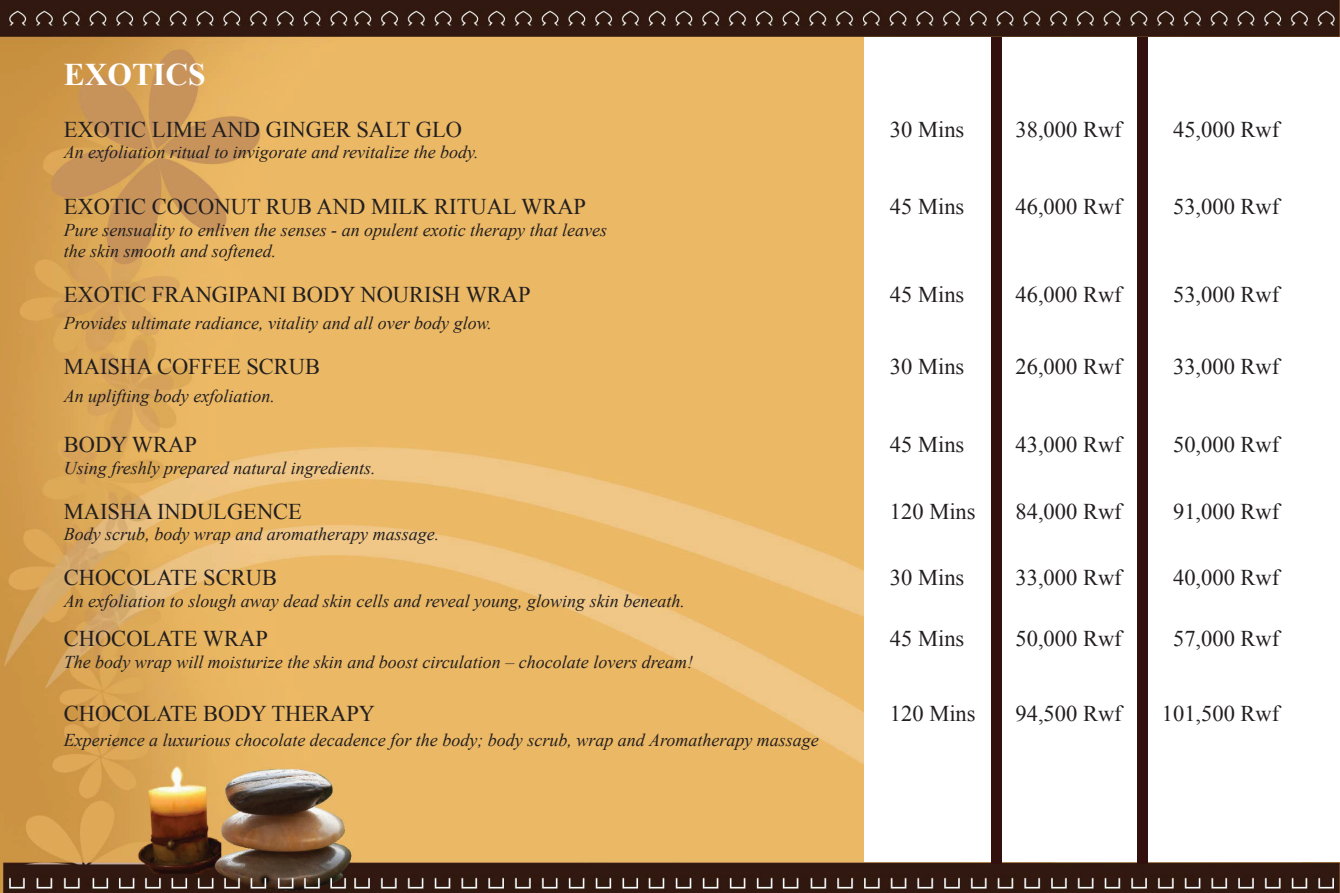
<style>
.page{position:relative;width:1340px;height:893px;background:#fff}
.page>*{position:absolute;margin:0;border:0;box-sizing:border-box;transform-origin:0 0}
.t1{font:700 31.5px "Times New Roman";color:#fff}
.t2{font:22.5px "Times New Roman";color:#231f20}
.t3{font:italic 18px "Times New Roman";color:#231f20}
</style>
<div class="page">
<img style="left:0;top:1px;width:1339px;height:891px">
<div style="left:864px;top:38px;width:475px;height:824px;background:#fff"></div>
<div style="left:1136px;top:37px;width:11px;height:826px;background:#32100d"></div>
<div style="left:991px;top:37px;width:11px;height:826px;background:#32100d"></div>
<p class="t1" style="left:64px;top:53px;width:143px">EXOTICS</p>
<p class="t2" style="left:64px;top:114px;width:400px">EXOTIC LIME AND GINGER SALT GLO</p>
<p class="t2" style="left:890px;top:114px;width:76px">30 Mins</p>
<p class="t2" style="left:1015px;top:114px;width:108px">38,000 Rwf</p>
<p class="t2" style="left:1173px;top:114px;width:108px">45,000 Rwf</p>
<p class="t3" style="left:64px;top:140px;width:416px">An exfoliation ritual to invigorate and revitalize the body.</p>
<p class="t2" style="left:64px;top:192px;width:524px">EXOTIC COCONUT RUB AND MILK RITUAL WRAP</p>
<p class="t2" style="left:890px;top:192px;width:76px">45 Mins</p>
<p class="t2" style="left:1015px;top:192px;width:108px">46,000 Rwf</p>
<p class="t2" style="left:1173px;top:192px;width:108px">53,000 Rwf</p>
<p class="t3" style="left:64px;top:217px;width:545px">Pure sensuality to enliven the senses - an opulent exotic therapy that leaves</p>
<p class="t3" style="left:64px;top:239px;width:214px">the skin smooth and softened.</p>
<p class="t2" style="left:64px;top:280px;width:468px">EXOTIC FRANGIPANI BODY NOURISH WRAP</p>
<p class="t2" style="left:890px;top:280px;width:76px">45 Mins</p>
<p class="t2" style="left:1015px;top:280px;width:108px">46,000 Rwf</p>
<p class="t2" style="left:1173px;top:280px;width:108px">53,000 Rwf</p>
<p class="t3" style="left:64px;top:311px;width:429px">Provides ultimate radiance, vitality and all over body glow.</p>
<p class="t2" style="left:64px;top:352px;width:258px">MAISHA COFFEE SCRUB</p>
<p class="t2" style="left:890px;top:352px;width:76px">30 Mins</p>
<p class="t2" style="left:1015px;top:352px;width:108px">26,000 Rwf</p>
<p class="t2" style="left:1173px;top:352px;width:108px">33,000 Rwf</p>
<p class="t3" style="left:64px;top:383px;width:213px">An uplifting body exfoliation.</p>
<p class="t2" style="left:64px;top:429px;width:135px">BODY WRAP</p>
<p class="t2" style="left:890px;top:429px;width:76px">45 Mins</p>
<p class="t2" style="left:1015px;top:429px;width:108px">43,000 Rwf</p>
<p class="t2" style="left:1173px;top:429px;width:108px">50,000 Rwf</p>
<p class="t3" style="left:64px;top:455px;width:313px">Using freshly prepared natural ingredients.</p>
<p class="t2" style="left:64px;top:496px;width:240px">MAISHA INDULGENCE</p>
<p class="t2" style="left:890px;top:496px;width:87px">120 Mins</p>
<p class="t2" style="left:1015px;top:496px;width:108px">84,000 Rwf</p>
<p class="t2" style="left:1173px;top:496px;width:108px">91,000 Rwf</p>
<p class="t3" style="left:64px;top:522px;width:377px">Body scrub, body wrap and aromatherapy massage.</p>
<p class="t2" style="left:64px;top:562px;width:215px">CHOCOLATE SCRUB</p>
<p class="t2" style="left:890px;top:562px;width:76px">30 Mins</p>
<p class="t2" style="left:1015px;top:562px;width:108px">33,000 Rwf</p>
<p class="t2" style="left:1173px;top:562px;width:108px">40,000 Rwf</p>
<p class="t3" style="left:64px;top:588px;width:622px">An exfoliation to slough away dead skin cells and reveal young, glowing skin beneath.</p>
<p class="t2" style="left:64px;top:624px;width:205px">CHOCOLATE WRAP</p>
<p class="t2" style="left:890px;top:624px;width:76px">45 Mins</p>
<p class="t2" style="left:1015px;top:624px;width:108px">50,000 Rwf</p>
<p class="t2" style="left:1173px;top:624px;width:108px">57,000 Rwf</p>
<p class="t3" style="left:64px;top:649px;width:631px">The body wrap will moisturize the skin and boost circulation – chocolate lovers dream!</p>
<p class="t2" style="left:64px;top:698px;width:313px">CHOCOLATE BODY THERAPY</p>
<p class="t2" style="left:890px;top:698px;width:87px">120 Mins</p>
<p class="t2" style="left:1015px;top:698px;width:108px">94,500 Rwf</p>
<p class="t2" style="left:1161px;top:698px;width:119px">101,500 Rwf</p>
<p class="t3" style="left:64px;top:727px;width:756px">Experience a luxurious chocolate decadence for the body; body scrub, wrap and Aromatherapy massage</p>
</div>
